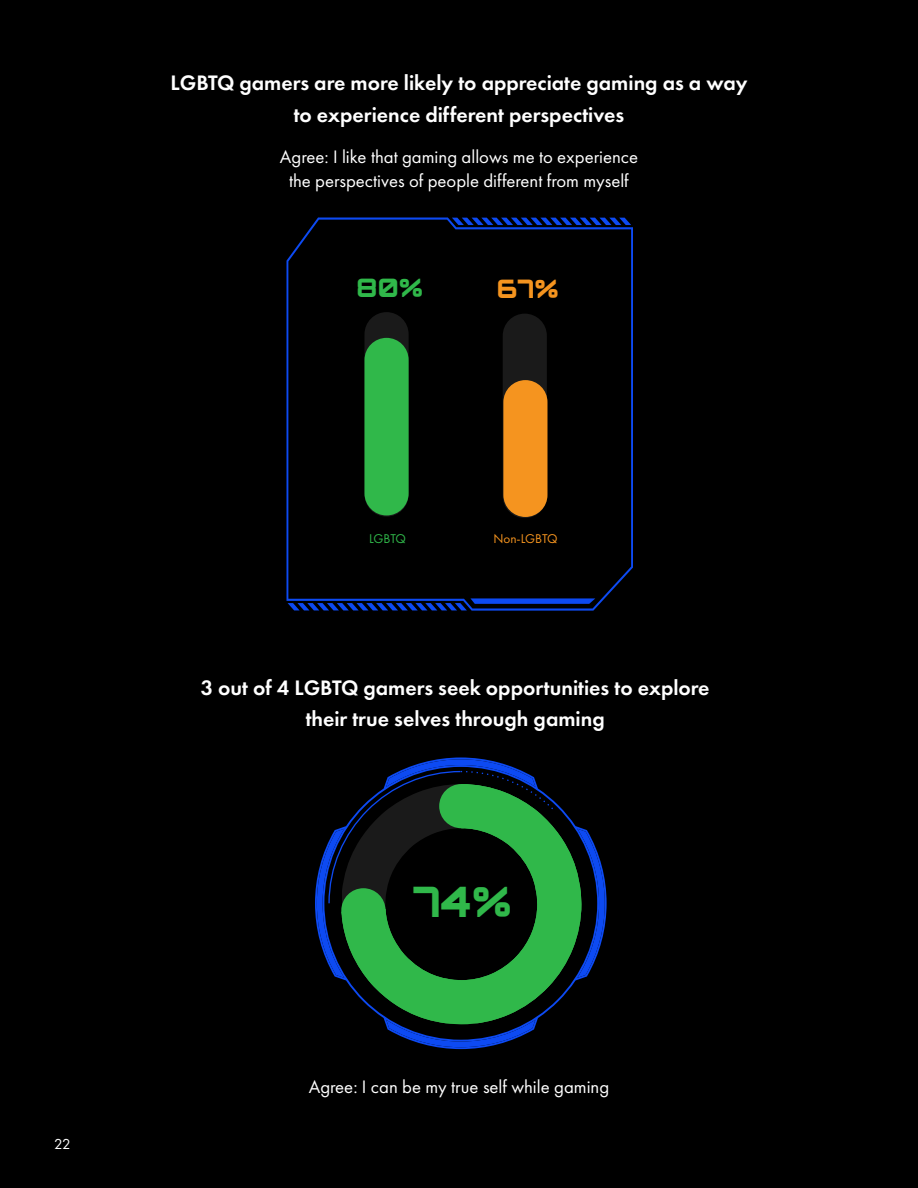
<style>
.page{position:relative;width:918px;height:1188px;background:#000}
.page>*{position:absolute;margin:0;border:0;box-sizing:border-box;transform-origin:0 0}
.t1{font:900 42px "Orbitron";color:#30b84a}
.t2{font:900 25.5px "Orbitron";color:#30b84a}
.t3{font:900 25.5px "Orbitron";color:#f5941f}
.t4{font:600 21.75px/31.5px "Futura PT";color:#fff;text-align:center}
.t5{font:18.75px/24px "Futura PT";color:#fff;text-align:center}
.t6{font:15px "Futura PT";color:#fff}
.t7{font:13.2px "Futura PT";color:#f5941f}
.t8{font:13.2px "Futura PT";letter-spacing:-.015em;color:#30b84a}
</style>
<div class="page">
<svg style="left:287px;top:218px;width:346px;height:393px"></svg>
<svg style="left:288px;top:598px;width:307px;height:12px"></svg>
<svg style="left:452px;top:218px;width:179px;height:7px"></svg>
<div style="left:503px;top:380px;width:44px;height:137px;background:#f5941f;border-radius:22px"></div>
<svg style="left:317px;top:759px;width:220px;height:219px"></svg>
<svg style="left:581px;top:829px;width:24px;height:149px"></svg>
<svg style="left:386px;top:1024px;width:149px;height:23px"></svg>
<svg style="left:342px;top:784px;width:239px;height:239px"></svg>
<p class="t6" style="left:54px;top:1135px;width:18px">22</p>
<p class="t4" style="left:171px;top:67px;width:579px">LGBTQ gamers are more likely to appreciate gaming as a way to experience different perspectives</p>
<p class="t5" style="left:280px;top:144px;width:360px">Agree: I like that gaming allows me to experience the perspectives of people different from myself</p>
<p class="t2" style="left:356px;top:272px;width:69px">80%</p>
<p class="t3" style="left:497px;top:273px;width:64px">67%</p>
<p class="t8" style="left:369px;top:530px;width:38px">LGBTQ</p>
<p class="t7" style="left:493px;top:530px;width:66px">Non-LGBTQ</p>
<p class="t4" style="left:201px;top:671px;width:510px">3 out of 4 LGBTQ gamers seek opportunities to explore their true selves through gaming</p>
<p class="t1" style="left:413px;top:876px;width:100px">74%</p>
<p class="t5" style="left:309px;top:1074px;width:302px">Agree: I can be my true self while gaming</p>
</div>
